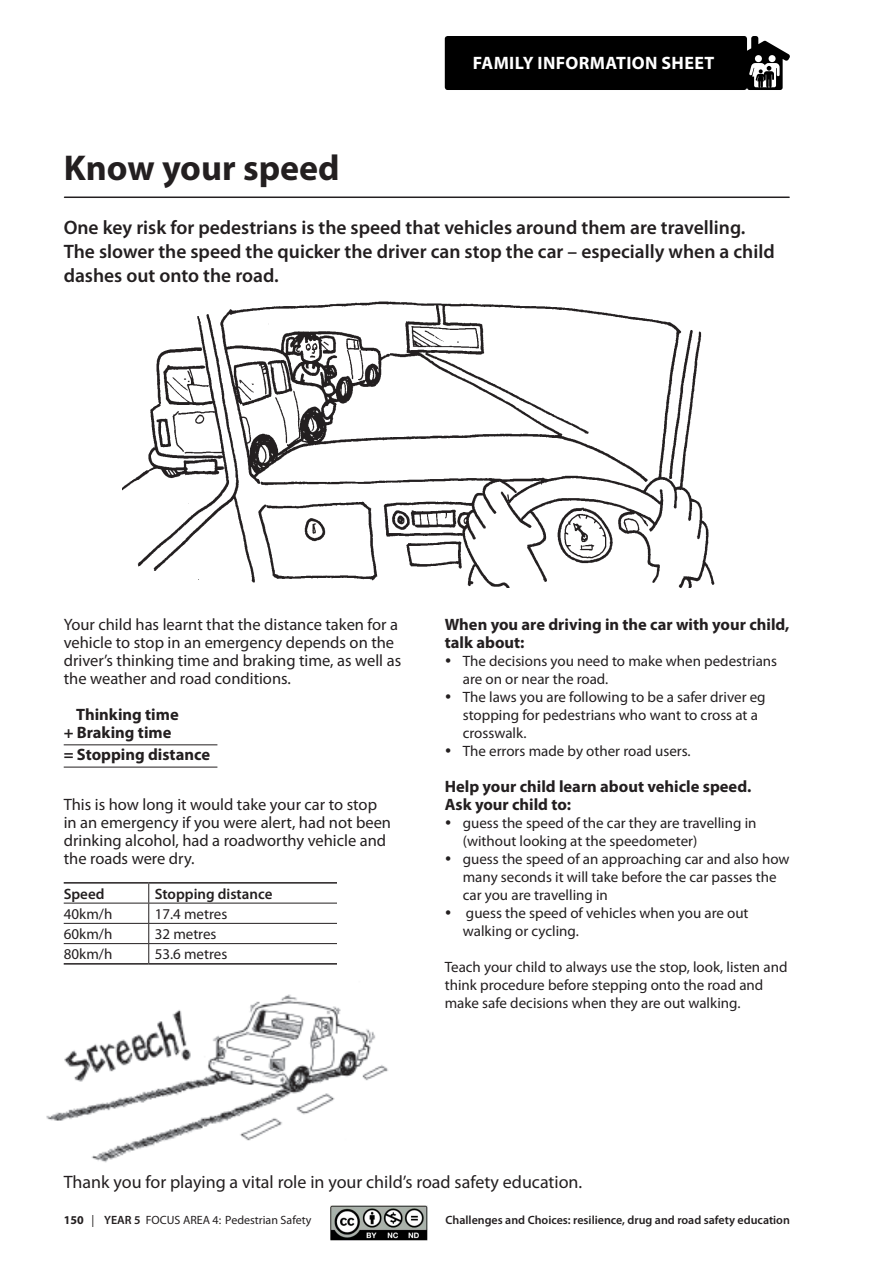
<style>
.page{position:relative;width:893px;height:1263px;background:#fff}
.page>*{position:absolute;margin:0;border:0;box-sizing:border-box;transform-origin:0 0}
.t1{font:700 36px "Myriad Pro";color:#231f20}
.t2{font:600 19.5px/24px "Myriad Pro";color:#231f20}
.t3{font:18px "Myriad Pro";color:#231f20}
.t4{font:700 18px "Myriad Pro";letter-spacing:.02em;color:#fff}
.t5{font:16.5px/18px "Myriad Pro";color:#231f20}
.t6{font:700 16.5px/18px "Myriad Pro";color:#231f20}
.t7{font:15px/18px "Myriad Pro";color:#231f20}
.t8{font:600 15px "Myriad Pro";color:#231f20}
.t9{font:600 12px "Myriad Pro";color:#231f20}
.t10{font:12px "Myriad Pro";color:#231f20}
.s1{font-weight:700}
.s2{font-weight:600}
</style>
<div class="page">
<hr style="left:65px;top:196px;width:724px;height:2px;background:#231f20">
<svg style="left:445px;top:36px;width:345px;height:54px;background:#0e0e0e"></svg>
<hr style="left:64px;top:744px;width:153px;height:1px;background:#231f20">
<hr style="left:64px;top:767px;width:153px;height:1px;background:#231f20">
<hr style="left:64px;top:882px;width:85px;height:2px;background:#231f20">
<hr style="left:149px;top:882px;width:188px;height:2px;background:#231f20">
<hr style="left:64px;top:903px;width:85px;height:1px;background:#231f20">
<hr style="left:149px;top:903px;width:188px;height:1px;background:#231f20">
<svg style="left:148px;top:884px;width:1px;height:79px"></svg>
<hr style="left:64px;top:963px;width:85px;height:1px;background:#231f20">
<hr style="left:149px;top:963px;width:188px;height:1px;background:#231f20">
<hr style="left:64px;top:923px;width:85px;height:1px;background:#231f20">
<hr style="left:149px;top:923px;width:188px;height:1px;background:#231f20">
<hr style="left:64px;top:943px;width:85px;height:1px;background:#231f20">
<hr style="left:149px;top:943px;width:188px;height:1px;background:#231f20">
<img style="left:122px;top:301px;width:593px;height:286px">
<img style="left:46px;top:994px;width:342px;height:169px">
<img style="left:330px;top:1206px;width:97px;height:35px">
<h1 class="t1" style="left:64px;top:144px;width:277px">Know your speed</h1>
<p class="t4" style="left:473px;top:51px;width:76px">family infor</p>
<p class="t4" style="left:590px;top:51px;width:19px">mation</p>
<p class="t4" style="left:662px;top:51px;width:34px">sheet</p>
<h2 class="t2" style="left:64px;top:215px;width:712px">One key risk for pedestrians is the speed that vehicles around them are travelling.<br>The slower the speed the quicker the driver can stop the car – especially when a child dashes out onto the road.</h2>
<p class="t5" style="left:64px;top:615px;width:339px">Your child has learnt that the distance taken for a vehicle to stop in an emergency depends on the driver’s thinking time and braking time, as well as the weather and road conditions.</p>
<p class="t6" style="left:64px;top:705px;width:116px;text-indent:13px">Thinking time + Braking time</p>
<p class="t6" style="left:64px;top:745px;width:148px">= Stopping distance</p>
<p class="t5" style="left:64px;top:795px;width:329px">This is how long it would take your car to stop in an emergency if you were alert, had not been drinking alcohol, had a roadworthy vehicle and the roads were dry.</p>
<p class="t8" style="left:64px;top:884px;width:42px">Speed</p>
<p class="t8" style="left:155px;top:884px;width:119px">Stopping distance</p>
<p class="t7" style="left:64px;top:904px;width:50px">40km/h</p>
<p class="t7" style="left:155px;top:904px;width:74px">17.4 metres</p>
<p class="t7" style="left:64px;top:925px;width:50px">60km/h</p>
<p class="t7" style="left:155px;top:925px;width:63px">32 metres</p>
<p class="t7" style="left:64px;top:945px;width:50px">80km/h</p>
<p class="t7" style="left:155px;top:945px;width:74px">53.6 metres</p>
<p class="t6" style="left:445px;top:615px;width:346px">When you are driving in the car with your child, talk about:</p>
<p class="t7" style="left:463px;top:652px;width:316px;text-indent:-18px">• The decisions you need to make when pedestrians are on or near the road.</p>
<p class="t7" style="left:463px;top:688px;width:304px;text-indent:-18px">• The laws you are following to be a safer driver eg stopping for pedestrians who want to cross at a crosswalk.</p>
<p class="t7" style="left:445px;top:742px;width:247px">• The errors made by other road users.</p>
<p class="t6" style="left:445px;top:777px;width:308px">Help your child learn about vehicle speed.<br>Ask your child to:</p>
<p class="t7" style="left:463px;top:814px;width:295px;text-indent:-18px">• guess the speed of the car they are travelling in (without looking at the speedometer)</p>
<p class="t7" style="left:463px;top:850px;width:328px;text-indent:-18px">• guess the speed of an approaching car and also how many seconds it will take before the car passes the car you are travelling in</p>
<p class="t7" style="left:463px;top:904px;width:287px;text-indent:-18px">• guess the speed of vehicles when you are out walking or cycling.</p>
<p class="t7" style="left:445px;top:958px;width:344px">Teach your child to always use the stop, look, listen and think procedure before stepping onto the road and make safe decisions when they are out walking.</p>
<p class="t3" style="left:64px;top:1171px;width:520px">Thank you for playing a vital role in your child’s road safety education.</p>
<p class="t10" style="left:64px;top:1213px;width:249px"><span class="s1">150</span> | <span class="s2">YEAR 5</span> FOCUS AREA 4: Pedestrian Safety</p>
<p class="t9" style="left:446px;top:1212px;width:346px">Challenges and Choices: resilience, drug and road safety education</p>
</div>
